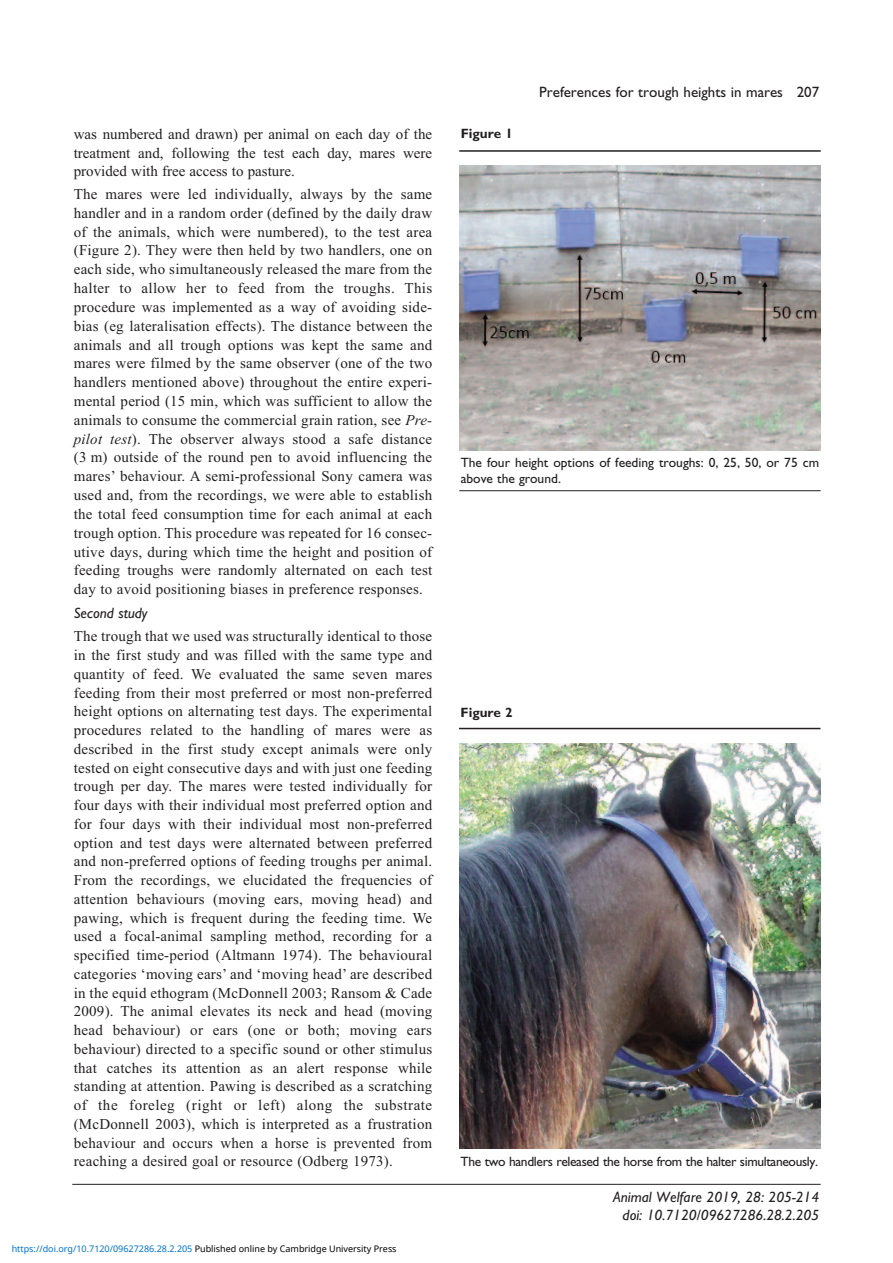
<style>
.page{position:relative;width:893px;height:1263px;background:#fff}
.page>*{position:absolute;margin:0;border:0;box-sizing:border-box;transform-origin:0 0}
.t1{font:15px/18.8px "Times New Roman";letter-spacing:.015em;color:#231f20;text-align:justify}
.t2{font:italic 15px/18px "Gill Sans";color:#231f20;text-align:right}
.t3{font:15px "Gill Sans";color:#231f20}
.t4{font:13.5px/16.2px "Gill Sans";color:#231f20}
.t5{font:13.5px "Gill Sans";letter-spacing:-.025em;color:#231f20}
.t6{font:700 13.5px "Gill Sans";color:#231f20}
.t7{font:9px "Noto Sans";color:#0172cf}
.s1{font-style:italic}
.s2{color:#000}
</style>
<div class="page">
<hr style="left:72px;top:1184px;width:749px;height:1px;background:#231f20">
<hr style="left:459px;top:150px;width:362px;height:2px;background:#231f20">
<img style="left:459px;top:166px;width:362px;height:285px">
<hr style="left:459px;top:490px;width:362px;height:1px;background:#231f20">
<hr style="left:459px;top:728px;width:361px;height:1px;background:#231f20">
<img style="left:459px;top:743px;width:361px;height:406px">
<p class="t1" style="left:74px;top:125px;width:360px;line-height:18.1px">was numbered and drawn) per animal on each day of the treatment and, following the test each day, mares were provided with free access to pasture.</p>
<p class="t1" style="left:74px;top:184px;width:360px">The mares were led individually, always by the same handler and in a random order (defined by the daily draw of the animals, which were numbered), to the test area (Figure 2). They were then held by two handlers, one on each side, who simultaneously released the mare from the halter to allow her to feed from the troughs. This procedure was implemented as a way of avoiding side&shy;bias (eg lateralisation effects). The distance between the animals and all trough options was kept the same and mares were filmed by the same observer (one of the two handlers mentioned above) throughout the entire experi&shy;mental period (15 min, which was sufficient to allow the animals to consume the commercial grain ration, see <span class="s1">Pre&shy;pilot test</span>). The observer always stood a safe distance (3 m) outside of the round pen to avoid influencing the mares’ behaviour. A semi-professional Sony camera was used and, from the recordings, we were able to establish the total feed consumption time for each animal at each trough option. This procedure was repeated for 16 consec&shy;utive days, during which time the height and position of feeding troughs were randomly alternated on each test day to avoid positioning biases in preference responses.</p>
<p class="t2" style="left:74px;top:604px;width:75px">Second study</p>
<p class="t1" style="left:74px;top:627px;width:360px">The trough that we used was structurally identical to those in the first study and was filled with the same type and quantity of feed. We evaluated the same seven mares feeding from their most preferred or most non-preferred height options on alternating test days. The experimental procedures related to the handling of mares were as described in the first study except animals were only tested on eight consecutive days and with just one feeding trough per day. The mares were tested individually for four days with their individual most preferred option and for four days with their individual most non-preferred option and test days were alternated between preferred and non-preferred options of feeding troughs per animal.<br>From the recordings, we elucidated the frequencies of attention behaviours (moving ears, moving head) and pawing, which is frequent during the feeding time. We used a focal-animal sampling method, recording for a specified time-period (Altmann 1974). The behavioural categories ‘moving ears’ and ‘moving head’ are described in the equid ethogram (McDonnell 2003; Ransom &amp; Cade 2009). The animal elevates its neck and head (moving head behaviour) or ears (one or both; moving ears behaviour) directed to a specific sound or other stimulus that catches its attention as an alert response while standing at attention. Pawing is described as a scratching of the foreleg (right or left) along the substrate (McDonnell 2003), which is interpreted as a frustration behaviour and occurs when a horse is prevented from reaching a desired goal or resource (Odberg 1973).</p>
<p class="t7" style="left:12px;top:1243px;width:386px">https://doi.org/10.7120/09627286.28.2.205 <span class="s2">Published online by Cambridge University Press</span></p>
<p class="t6" style="left:461px;top:126px;width:54px">Figure 1</p>
<p class="t3" style="left:539px;top:83px;width:281px">Preferences for trough heights in mares 207</p>
<p class="t4" style="left:461px;top:454px;width:360px">The four height options of feeding troughs: 0, 25, 50, or 75 cm above the ground.</p>
<p class="t6" style="left:461px;top:704px;width:54px">Figure 2</p>
<p class="t5" style="left:461px;top:1154px;width:359px">The two handlers released the horse from the halter simultaneously.</p>
<p class="t2" style="left:613px;top:1188px;width:208px">Animal Welfare 2019, 28: 205-214 doi: 10.7120/09627286.28.2.205</p>
</div>
